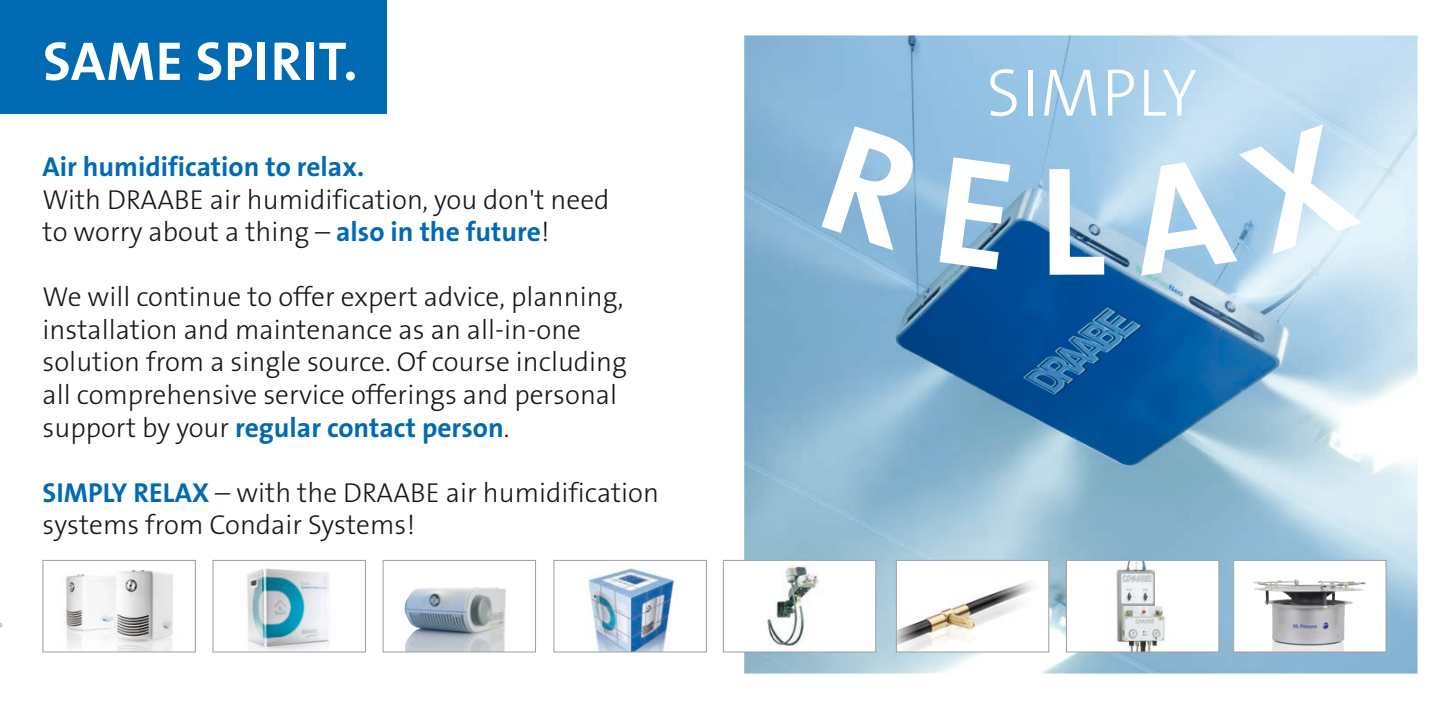
<style>
.page{position:relative;width:1453px;height:709px;background:#fff}
.page>*{position:absolute;margin:0;border:0;box-sizing:border-box;transform-origin:0 0}
.t1{font:700 156.25px "The Sans B W7";color:#fff}
.t2{font:300 67.75px "The Sans B W3";letter-spacing:.015em;color:#fff}
.t3{font:700 55px "The Sans B W7";letter-spacing:.015em;color:#fff}
.t4{font:300 27.5px/32.5px "The Sans B W3";color:#1a171c}
.t5{font:700 27.5px "The Sans B W7";color:#006ab3}
.s1{font-family:"The Sans B W7";font-weight:700;color:#006ab3}
.s2{font-family:"The Sans B W3";font-weight:300;color:#1a171c}
</style>
<div class="page">
<img style="left:744px;top:35px;width:673px;height:638px">
<svg style="left:0;top:622px;width:3px;height:6px"></svg>
<div style="left:0;top:0;width:387px;height:113px;background:#006ab3"></div>
<div style="left:723px;top:560px;width:153px;height:92px;background:#fff"></div>
<img style="left:767px;top:565px;width:52px;height:82px">
<div style="left:723px;top:560px;width:153px;height:92px;border:1px solid #9d9ea0"></div>
<div style="left:1233px;top:560px;width:153px;height:92px;background:#fff"></div>
<img style="left:1253px;top:579px;width:112px;height:71px">
<div style="left:1233px;top:560px;width:153px;height:92px;border:1px solid #9d9ea0"></div>
<div style="left:896px;top:560px;width:153px;height:92px;background:#fff"></div>
<img style="left:898px;top:581px;width:136px;height:69px">
<div style="left:896px;top:560px;width:153px;height:92px;border:1px solid #9d9ea0"></div>
<div style="left:1066px;top:560px;width:153px;height:92px;background:#fff"></div>
<img style="left:1116px;top:562px;width:49px;height:88px">
<div style="left:1066px;top:560px;width:153px;height:92px;border:1px solid #9d9ea0"></div>
<img style="left:63px;top:570px;width:110px;height:80px">
<div style="left:43px;top:560px;width:153px;height:92px;border:1px solid #9d9ea0"></div>
<img style="left:247px;top:568px;width:83px;height:82px">
<div style="left:213px;top:560px;width:153px;height:92px;border:1px solid #9d9ea0"></div>
<img style="left:588px;top:568px;width:87px;height:82px">
<div style="left:553px;top:560px;width:154px;height:92px;border:1px solid #9d9ea0"></div>
<img style="left:404px;top:587px;width:102px;height:63px">
<div style="left:383px;top:560px;width:153px;height:92px;border:1px solid #9d9ea0"></div>
<svg style="left:821px;top:126px;width:106px;height:124px"></svg>
<svg style="left:939px;top:157px;width:71px;height:112px"></svg>
<svg style="left:1125px;top:123px;width:237px;height:153px"></svg>
<h3 class="t3" style="left:43px;top:26px;width:316px">SAME SPIRIT.</h3>
<p class="t5" style="left:43px;top:149px;width:323px">Air humidification to relax.</p>
<p class="t4" style="left:43px;top:183px;width:568px">With DRAABE air humidification, you don't need to worry about a thing – <span class="s1">also in the future</span>!</p>
<p class="t4" style="left:43px;top:281px;width:586px">We will continue to offer expert advice, planning, installation and maintenance as an all-in-one solution from a single source. Of course including all comprehensive service offerings and personal</p>
<p class="t5" style="left:43px;top:409px;width:468px"><span class="s2">support by your</span> regular contact person<span class="s2">.</span></p>
<p class="t4" style="left:43px;top:476px;width:618px"><span class="s1">SIMPLY RELAX</span> – with the DRAABE air humidification systems from Condair Systems!</p>
<h2 class="t2" style="left:986px;top:49px;width:212px">SIMPLY</h2>
<h1 class="t1" style="left:1039px;top:122px;width:69px">L</h1>
</div>
